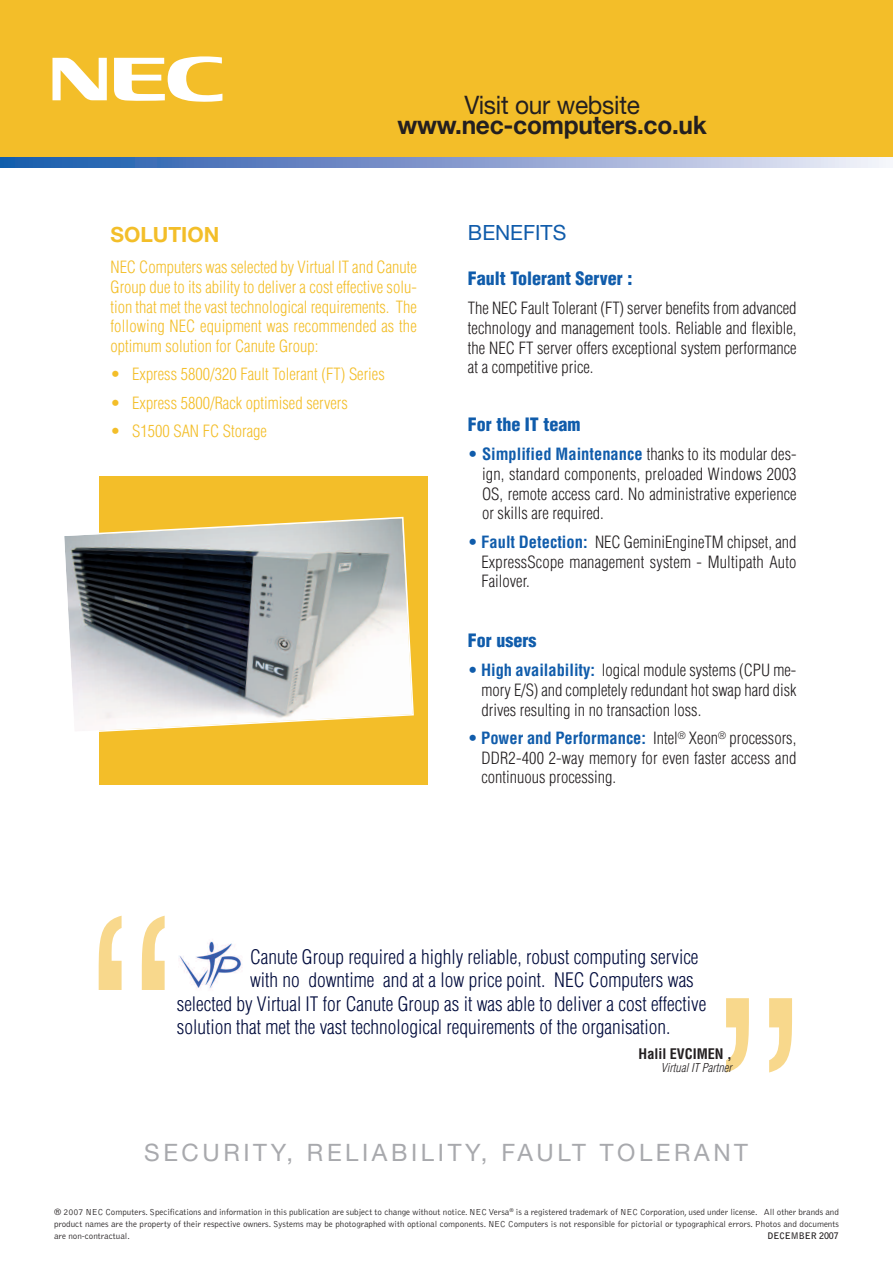
<style>
.page{position:relative;width:893px;height:1263px;background:#fff}
.page>*{position:absolute;margin:0;border:0;box-sizing:border-box;transform-origin:0 0}
.t1{font:300 condensed 331.5px "Helvetica";color:#f8d88c}
.t2{font:700 25.5px "Helvetica Neue";letter-spacing:-.01em;color:#231f20;scale:.96 1}
.t3{font:25.5px "Helvetica Neue";letter-spacing:-.01em;color:#231f20;scale:.96 1}
.t4{font:24px "Helvetica Neue";letter-spacing:.15em;color:#a8a9ad}
.t5{font:700 21px "Helvetica Neue";color:#f3be29}
.t6{font:21px "Helvetica Neue";color:#105cab}
.t7{font:300 condensed 19.5px "Helvetica";color:#000b3c}
.t8{font:900 condensed 18px "Helvetica";color:#105cab}
.t9{font:300 condensed 16.5px/19.8px "Helvetica";color:#231f20;text-align:justify}
.t10{font:300 condensed 16.5px/19.8px "Helvetica";color:#f3be29;text-align:justify}
.t11{font:700 condensed 14.25px "Helvetica";color:#231f20}
.t12{font:italic 300 condensed 12px "Helvetica";color:#231f20}
.t13{font:300 9px/12px "Bell Gothic";color:#231f20;text-align:justify}
.t14{font:700 9px "Bell Gothic";color:#231f20}
.s1{color:#105cab}
.s2{font-weight:700;color:#105cab}
</style>
<div class="page">
<div style="left:0;top:0;width:893px;height:157px;background:#f3be29"></div>
<svg style="left:52px;top:58px;width:55px;height:42px"></svg>
<svg style="left:114px;top:56px;width:108px;height:46px"></svg>
<div style="left:100px;top:476px;width:328px;height:309px;background:#f3be29"></div>
<svg style="left:64px;top:516px;width:350px;height:218px;background:#a4a397"></svg>
<svg style="left:0;top:157px;width:886px;height:11px;background:#829dce"></svg>
<img style="left:179px;top:941px;width:63px;height:48px">
<h2 class="t3" style="left:464px;top:96px;width:184px">Visit our website</h2>
<h2 class="t2" style="left:398px;top:116px;width:324px">www.nec-computers.co.uk</h2>
<p class="t5" style="left:110px;top:227px;width:110px">SOLUTION</p>
<p class="t10" style="left:110px;top:257px;width:308px">NEC Computers was selected by Virtual IT and Canute Group due to its ability to deliver a cost effective solu&shy;tion that met the vast technological requirements. The following NEC equipment was recommended as the optimum solution for Canute Group:</p>
<p class="t10" style="left:110px;top:365px;width:276px">• Express 5800/320 Fault Tolerant (FT) Series</p>
<p class="t10" style="left:110px;top:393px;width:239px">• Express 5800/Rack optimised servers</p>
<p class="t10" style="left:110px;top:421px;width:158px">• S1500 SAN FC Storage</p>
<p class="t6" style="left:468px;top:225px;width:100px">BENEFITS</p>
<p class="t8" style="left:468px;top:268px;width:166px">Fault Tolerant Server :</p>
<p class="t9" style="left:468px;top:298px;width:330px">The NEC Fault Tolerant (FT) server benefits from advanced technology and management tools. Reliable and flexible, the NEC FT server offers exceptional system performance at a competitive price.</p>
<p class="t8" style="left:468px;top:414px;width:114px">For the IT team</p>
<p class="t9" style="left:482px;top:444px;width:316px;text-indent:-14px"><span class="s1">•</span> <span class="s2">Simplified Maintenance</span> thanks to its modular des&shy;ign, standard components, preloaded Windows 2003<br>OS, remote access card. No administrative experience or skills are required.</p>
<p class="t9" style="left:481px;top:532px;width:317px;text-indent:-14px"><span class="s1">•</span> <span class="s2">Fault Detection:</span> NEC GeminiEngineTM chipset, and ExpressScope management system - Multipath Auto Failover.</p>
<p class="t8" style="left:468px;top:630px;width:70px">For users</p>
<p class="t9" style="left:481px;top:660px;width:317px;text-indent:-14px"><span class="s1">•</span> <span class="s2">High availability:</span> logical module systems (CPU me&shy;mory E/S) and completely redundant hot swap hard disk drives resulting in no transaction loss.</p>
<p class="t9" style="left:481px;top:728px;width:317px;text-indent:-13px"><span class="s1">•</span> <span class="s2">Power and Performance:</span> Intel<sup>®</sup> Xeon<sup>®</sup> processors, DDR2-400 2-way memory for even faster access and continuous processing.</p>
<h1 class="t1" style="left:70px;top:856px;width:112px">“</h1>
<p class="t7" style="left:250px;top:946px;width:450px">Canute Group required a highly reliable, robust computing service</p>
<p class="t7" style="left:250px;top:969px;width:445px">with no downtime and at a low price point. NEC Computers was</p>
<p class="t7" style="left:177px;top:993px;width:531px">selected by Virtual IT for Canute Group as it was able to deliver a cost effective</p>
<p class="t7" style="left:177px;top:1016px;width:495px">solution that met the vast technological requirements of the organisation.</p>
<p class="t11" style="left:639px;top:1046px;width:95px">Halil EVCIMEN ,</p>
<p class="t12" style="left:661px;top:1061px;width:73px">Virtual IT Partner</p>
<h1 class="t1" style="left:820px;top:1132px;width:112px;rotate:-180deg">“</h1>
<h3 class="t4" style="left:144px;top:1144px;width:605px">SECURITY, RELIABILITY, FAULT TOLERANT</h3>
<p class="t13" style="left:54px;top:1206px;width:786px">® 2007 NEC Computers. Specifications and information in this publication are subject to change without notice. NEC Versa<sup>®</sup> is a registered trademark of NEC Corporation, used under license. All other brands and product names are the property of their respective owners. Systems may be photographed with optional components. NEC Computers is not responsible for pictorial or typographical errors. Photos and documents are non-contractual.</p>
<p class="t14" style="left:767px;top:1232px;width:73px">DECEMBER 2007</p>
</div>
